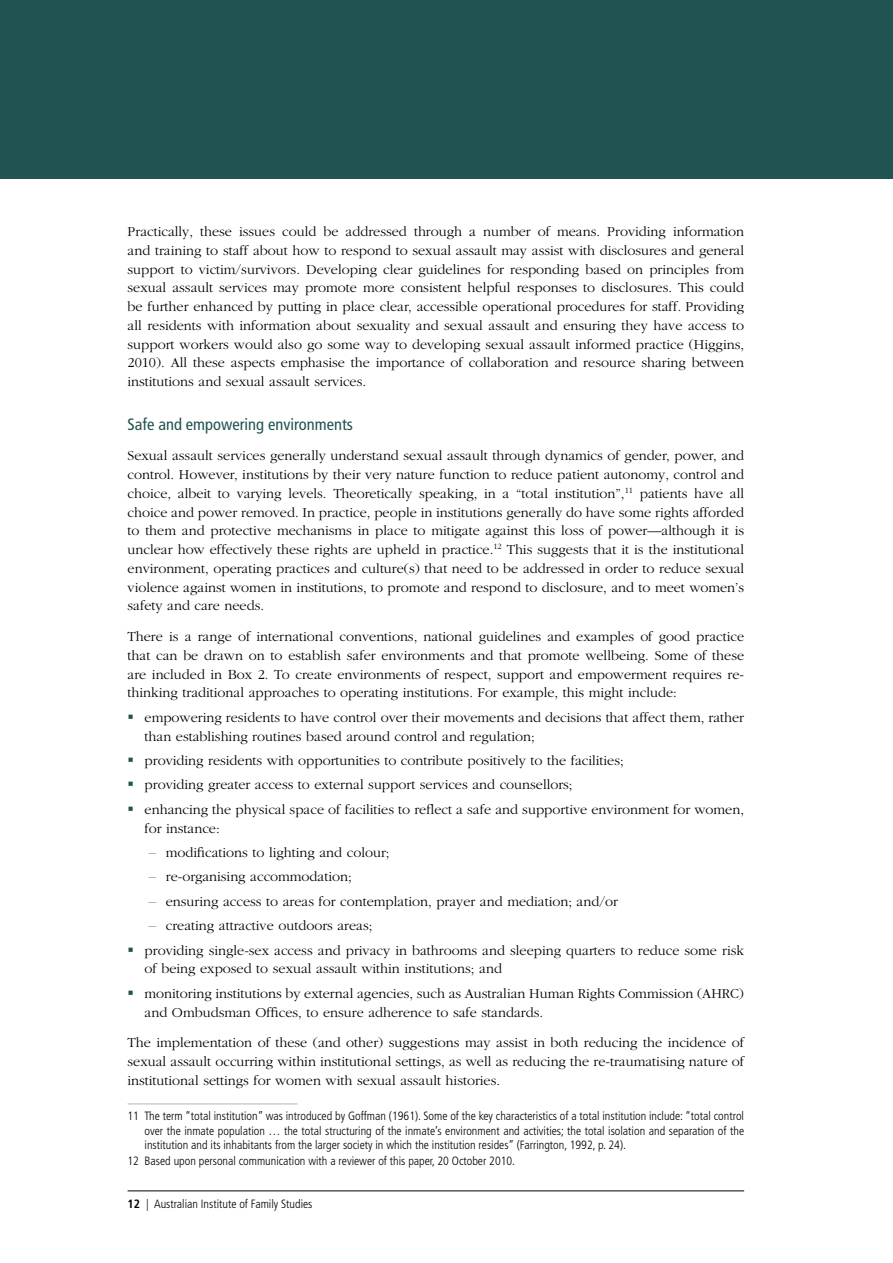
<style>
.page{position:relative;width:893px;height:1263px;background:#fff}
.page>*{position:absolute;margin:0;border:0;box-sizing:border-box;transform-origin:0 0}
.Heading_3{font:condensed 16.5px "Frutiger LT";color:#205352}
.Body_text{font:300 14.25px/18.8px "Garamond";color:#000;text-align:justify}
.Footnote{font:300 condensed 12px/14.2px "Frutiger LT";color:#000;text-align:justify}
.s1{font-style:italic}
.s2{color:#205352}
.s3{font-weight:700}
</style>
<div class="page">
<hr style="left:128px;top:1190px;width:616px;height:1px;background:#000">
<div style="left:0;top:0;width:893px;height:179px;background:#205352"></div>
<hr style="left:128px;top:1103px;width:170px;height:1px;background:#a6baba">
<p class="Body_text" style="left:128px;top:222px;width:618px">Practically, these issues could be addressed through a number of means. Providing information and training to staff about how to respond to sexual assault may assist with disclosures and general support to victim/survivors. Developing clear guidelines for responding based on principles from sexual assault services may promote more consistent helpful responses to disclosures. This could be further enhanced by putting in place clear, accessible operational procedures for staff<span class="s1">.</span> Providing all residents with information about sexuality and sexual assault and ensuring they have access to support workers would also go some way to developing sexual assault informed practice (Higgins, 2010). All these aspects emphasise the importance of collaboration and resource sharing between institutions and sexual assault services.</p>
<h4 class="Heading_3" style="left:128px;top:414px;width:227px">Safe and empowering environments</h4>
<p class="Body_text" style="left:128px;top:447px;width:618px">Sexual assault services generally understand sexual assault through dynamics of gender, power, and control. However, institutions by their very nature function to reduce patient autonomy, control and choice, albeit to varying levels. Theoretically speaking, in a “total institution”,<sup>11</sup> patients have all choice and power removed. In practice, people in institutions generally do have some rights afforded to them and protective mechanisms in place to mitigate against this loss of power—although it is unclear how effectively these rights are upheld in practice.<sup>12</sup> This suggests that it is the institutional environment, operating practices and culture(s) that need to be addressed in order to reduce sexual violence against women in institutions, to promote and respond to disclosure, and to meet women’s safety and care needs.</p>
<p class="Body_text" style="left:128px;top:628px;width:618px">There is a range of international conventions, national guidelines and examples of good practice that can be drawn on to establish safer environments and that promote wellbeing. Some of these are included in Box 2. To create environments of respect, support and empowerment requires re&shy;thinking traditional approaches to operating institutions. For example, this might include:</p>
<p class="Body_text" style="left:145px;top:708px;width:601px;text-indent:-17px"><span class="s2">▪</span> empowering residents to have control over their movements and decisions that affect them, rather than establishing routines based around control and regulation;</p>
<p class="Body_text" style="left:128px;top:751px;width:498px"><span class="s2">▪</span> providing residents with opportunities to contribute positively to the facilities;</p>
<p class="Body_text" style="left:128px;top:776px;width:447px"><span class="s2">▪</span> providing greater access to external support services and counsellors;</p>
<p class="Body_text" style="left:145px;top:800px;width:601px;text-indent:-17px"><span class="s2">▪</span> enhancing the physical space of facilities to reflect a safe and supportive environment for women, for instance:</p>
<p class="Body_text" style="left:149px;top:843px;width:242px"><sup>—</sup> modifications to lighting and colour;</p>
<p class="Body_text" style="left:149px;top:868px;width:204px"><sup>—</sup> re-organising accommodation;</p>
<p class="Body_text" style="left:149px;top:892px;width:471px"><sup>—</sup> ensuring access to areas for contemplation, prayer and mediation; and/or</p>
<p class="Body_text" style="left:149px;top:916px;width:225px"><sup>—</sup> creating attractive outdoors areas;</p>
<p class="Body_text" style="left:145px;top:941px;width:601px;text-indent:-17px"><span class="s2">▪</span> providing single-sex access and privacy in bathrooms and sleeping quarters to reduce some risk of being exposed to sexual assault within institutions; and</p>
<p class="Body_text" style="left:145px;top:984px;width:601px;text-indent:-17px"><span class="s2">▪</span> monitoring institutions by external agencies, such as Australian Human Rights Commission (AHRC) and Ombudsman Offices, to ensure adherence to safe standards.</p>
<p class="Body_text" style="left:128px;top:1034px;width:618px">The implementation of these (and other) suggestions may assist in both reducing the incidence of sexual assault occurring within institutional settings, as well as reducing the re-traumatising nature of institutional settings for women with sexual assault histories.</p>
<p class="Footnote" style="left:145px;top:1109px;width:601px;text-indent:-17px">11 The term “total institution” was introduced by Goffman (1961). Some of the key characteristics of a total institution include: “total control over the inmate population … the total structuring of the inmate’s environment and activities; the total isolation and separation of the institution and its inhabitants from the larger society in which the institution resides” (Farrington, 1992, p. 24).</p>
<p class="Footnote" style="left:128px;top:1154px;width:389px">12 Based upon personal communication with a reviewer of this paper, 20 October 2010.</p>
<p class="Footnote" style="left:128px;top:1197px;width:186px"><span class="s3">12</span> | Australian Institute of Family Studies</p>
</div>
